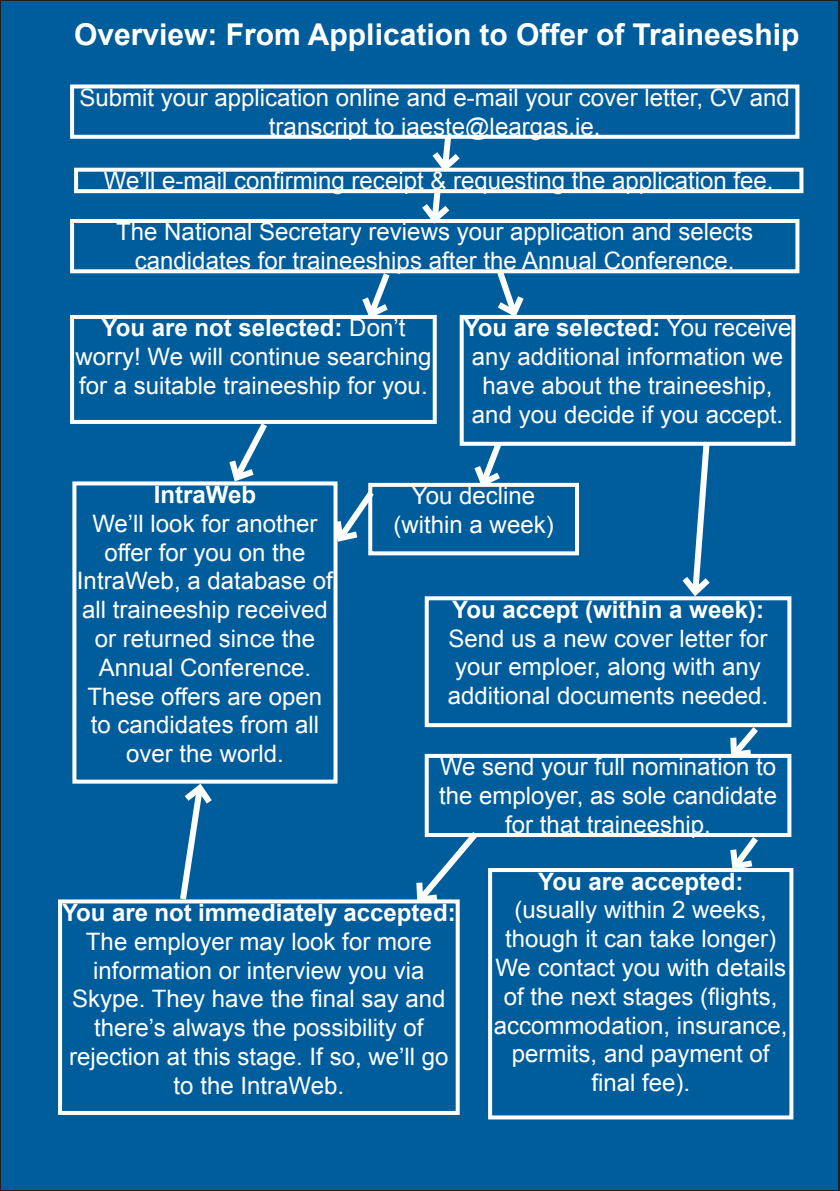
<style>
.page{position:relative;width:840px;height:1191px;background:#fff}
.page>*{position:absolute;margin:0;border:0;box-sizing:border-box;transform-origin:0 0}
.t1{font:700 30px "Arial";color:#fff}
.t2{font:24px/28.8px "Arial";color:#fff;text-align:center}
.t3{font:700 24px "Arial";color:#fff}
.s1{font-weight:700}
</style>
<div class="page">
<div style="left:0;top:0;width:838px;height:1191px;background:#005d9c"></div>
<div style="left:70px;top:84px;width:729px;height:55px;border:4px solid #fff"></div>
<div style="left:74px;top:168px;width:729px;height:25px;border:4px solid #fff"></div>
<div style="left:70px;top:219px;width:729px;height:54px;border:4px solid #fff"></div>
<div style="left:368px;top:483px;width:210px;height:72px;border:4px solid #fff"></div>
<div style="left:459px;top:315px;width:336px;height:131px;border:4px solid #fff"></div>
<div style="left:70px;top:315px;width:366px;height:109px;border:4px solid #fff"></div>
<svg style="left:725px;top:727px;width:38px;height:27px"></svg>
<svg style="left:176px;top:783px;width:41px;height:116px"></svg>
<svg style="left:676px;top:441px;width:39px;height:155px"></svg>
<div style="left:488px;top:868px;width:305px;height:251px;border:4px solid #fff"></div>
<div style="left:72px;top:481px;width:265px;height:302px;border:4px solid #fff"></div>
<div style="left:424px;top:596px;width:367px;height:131px;border:4px solid #fff"></div>
<div style="left:58px;top:899px;width:401px;height:216px;border:4px solid #fff"></div>
<div style="left:424px;top:754px;width:367px;height:83px;border:4px solid #fff"></div>
<svg style="left:726px;top:832px;width:37px;height:41px"></svg>
<svg style="left:411px;top:825px;width:72px;height:83px"></svg>
<svg style="left:469px;top:441px;width:37px;height:47px"></svg>
<svg style="left:357px;top:268px;width:37px;height:52px"></svg>
<svg style="left:491px;top:268px;width:37px;height:52px"></svg>
<svg style="left:416px;top:188px;width:39px;height:36px"></svg>
<svg style="left:225px;top:419px;width:47px;height:66px"></svg>
<svg style="left:331px;top:484px;width:48px;height:62px"></svg>
<svg style="left:426px;top:134px;width:40px;height:39px"></svg>
<p class="t1" style="left:74px;top:14px;width:726px">Overview: From Application to Offer of Traineeship</p>
<p class="t2" style="left:79px;top:83px;width:711px">Submit your application online and e-mail your cover letter, CV and transcript to iaeste@leargas.ie.</p>
<p class="t2" style="left:104px;top:167px;width:671px">We’ll e-mail confirming receipt &amp; requesting the application fee.</p>
<p class="t2" style="left:116px;top:218px;width:638px">The National Secretary reviews your application and selects candidates for traineeships after the Annual Conference.</p>
<p class="t2" style="left:75px;top:314px;width:357px"><span class="s1">You are not selected:</span> Don’t worry! We will continue searching for a suitable traineeship for you.</p>
<p class="t2" style="left:463px;top:314px;width:329px"><span class="s1">You are selected:</span> You receive any additional information we have about the traineeship, and you decide if you accept.</p>
<p class="t2" style="left:77px;top:480px;width:257px"><span class="s1">IntraWeb<br></span>We’ll look for another offer for you on the<br>IntraWeb, a database of all traineeship received or returned since the<br>Annual Conference.<br>These offers are open to candidates from all over the world.</p>
<p class="t2" style="left:393px;top:482px;width:162px">You decline (within a week)</p>
<p class="t3" style="left:452px;top:593px;width:313px">You accept (within a week):</p>
<p class="t2" style="left:447px;top:624px;width:322px">Send us a new cover letter for your emploer, along with any additional documents needed.</p>
<p class="t2" style="left:439px;top:753px;width:339px">We send your full nomination to the employer, as sole candidate for that traineeship.</p>
<p class="t2" style="left:62px;top:898px;width:395px"><span class="s1">You are not immediately accepted:<br></span>The employer may look for more information or interview you via<br>Skype. They have the final say and there’s always the possibility of rejection at this stage. If so, we’ll go to the IntraWeb.</p>
<p class="t2" style="left:493px;top:867px;width:295px"><span class="s1">You are accepted: </span>(usually within 2 weeks, though it can take longer)<br>We contact you with details of the next stages (flights, accommodation, insurance, permits, and payment of final fee).</p>
</div>
